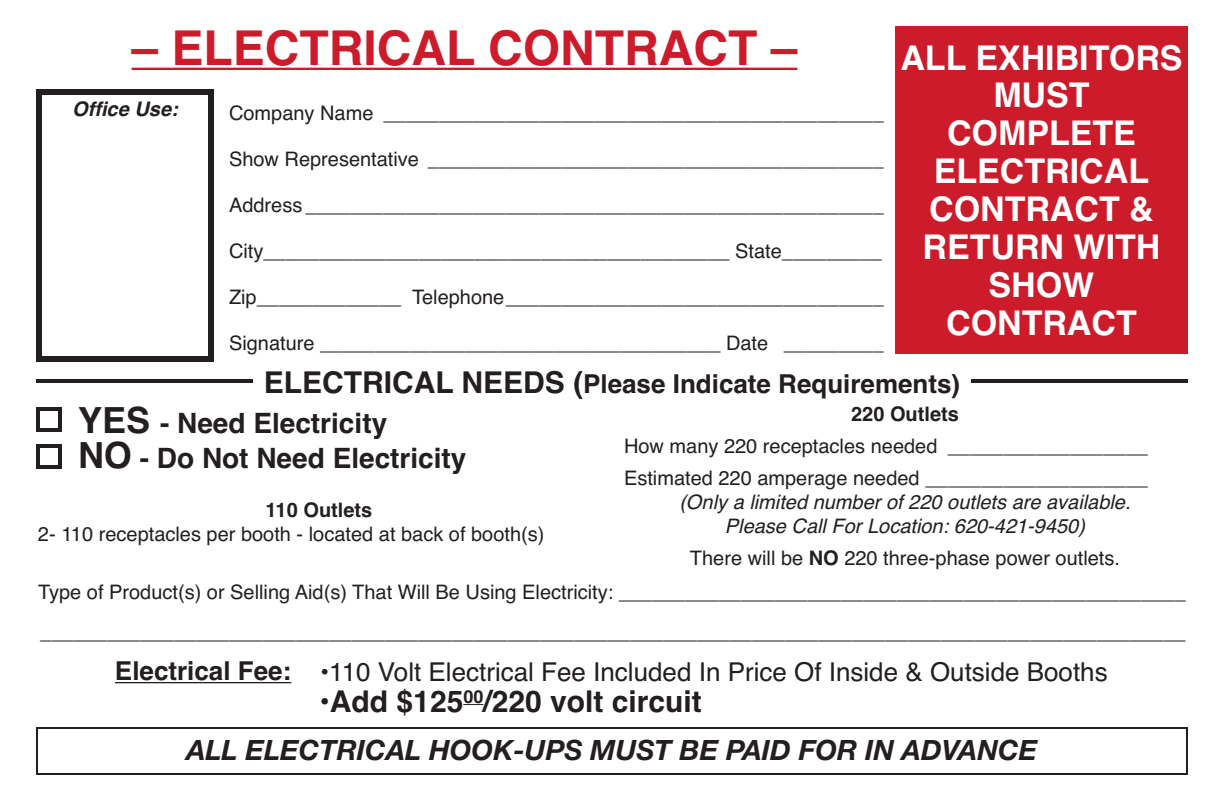
<style>
.page{position:relative;width:1224px;height:792px;background:#fff}
.page>*{position:absolute;margin:0;border:0;box-sizing:border-box;transform-origin:0 0}
.t1{font:700 48px "Helvetica";color:#cc1c2c}
.t2{font:700 34px/38px "Helvetica";color:#fff;text-align:center}
.t3{font:700 30px "Helvetica";color:#231f20}
.t4{font:italic 700 28px "Helvetica Neue";color:#231f20}
.t5{font:700 28px/34.8px "Helvetica";color:#231f20}
.t6{font:26px "Helvetica";color:#231f20}
.t7{font:700 26px "Helvetica";color:#231f20}
.t8{font:20px/40px "Helvetica";color:#231f20}
.t9{font:italic 20px/24px "Helvetica";color:#231f20;text-align:center}
.t10{font:700 20px "Helvetica";color:#231f20}
.t11{font:italic 700 20px "Helvetica";color:#231f20}
.s1{font-size:30px}
.s2{font-size:36px}
.s3{font-weight:700}
</style>
<div class="page">
<div style="left:895px;top:26px;width:293px;height:327px;background:#cc1c2c"></div>
<div style="left:36px;top:89px;width:178px;height:273px;border:6px solid #231f20"></div>
<hr style="left:115px;top:682px;width:176px;height:1px;background:#231f20">
<svg style="left:463px;top:704px;width:20px;height:1px"></svg>
<div style="left:36px;top:727px;width:1152px;height:48px;border:2px solid #231f20"></div>
<hr style="left:132px;top:68px;width:665px;height:2px;background:#cc1c2c">
<svg style="left:36px;top:407px;width:26px;height:62px"></svg>
<hr style="left:36px;top:379px;width:217px;height:4px;background:#231f20">
<hr style="left:971px;top:379px;width:217px;height:4px;background:#231f20">
<h1 class="t1" style="left:132px;top:31px;width:667px">– ELECTRICAL CONTRACT –</h1>
<p class="t8" style="left:229px;top:95px;width:656px">Company Name _____________________________________________</p>
<p class="t8" style="left:229px;top:141px;width:656px">Show Representative _________________________________________</p>
<p class="t8" style="left:229px;top:187px;width:656px">Address ____________________________________________________</p>
<p class="t8" style="left:229px;top:233px;width:655px">City__________________________________________ State_________</p>
<p class="t8" style="left:229px;top:279px;width:656px">Zip_____________ Telephone__________________________________</p>
<p class="t8" style="left:229px;top:325px;width:656px">Signature ____________________________________ Date _________</p>
<p class="t11" style="left:72px;top:102px;width:107px">Office Use:</p>
<h2 class="t2" style="left:900px;top:42px;width:284px">ALL EXHIBITORS<br>MUST<br>COMPLETE<br>ELECTRICAL<br>CONTRACT &amp;<br>RETURN WITH<br>SHOW<br>CONTRACT</h2>
<h3 class="t7" style="left:264px;top:374px;width:698px"><span class="s1">ELECTRICAL NEEDS (</span>Please Indicate Requirements)</h3>
<h3 class="t5" style="left:78px;top:408px;width:390px"><span class="s2">YES</span> - Need Electricity<br><span class="s2">NO</span> - Do Not Need Electricity</h3>
<p class="t10" style="left:266px;top:502px;width:108px">110 Outlets</p>
<p class="t8" style="left:38px;top:515px;width:508px">2- 110 receptacles per booth - located at back of booth(s)</p>
<p class="t10" style="left:851px;top:407px;width:109px">220 Outlets</p>
<p class="t8" style="left:624px;top:432px;width:525px;line-height:32px">How many 220 receptacles needed __________________<br>Estimated 220 amperage needed ____________________</p>
<p class="t9" style="left:679px;top:492px;width:453px">(Only a limited number of 220 outlets are available.<br>Please Call For Location: 620-421-9450)</p>
<p class="t8" style="left:690px;top:540px;width:432px">There will be <span class="s3">NO</span> 220 three-phase power outlets.</p>
<p class="t8" style="left:38px;top:574px;width:1149px">Type of Product(s) or Selling Aid(s) That Will Be Using Electricity: ___________________________________________________ _______________________________________________________________________________________________________</p>
<h3 class="t6" style="left:115px;top:662px;width:994px"><span class="s3">Electrical Fee:</span> •110 Volt Electrical Fee Included In Price Of Inside &amp; Outside Booths</h3>
<h3 class="t3" style="left:319px;top:690px;width:384px">•Add $125<sup>00</sup>/220 volt circuit</h3>
<h3 class="t4" style="left:186px;top:740px;width:853px">ALL ELECTRICAL HOOK-UPS MUST BE PAID FOR IN ADVANCE</h3>
</div>
